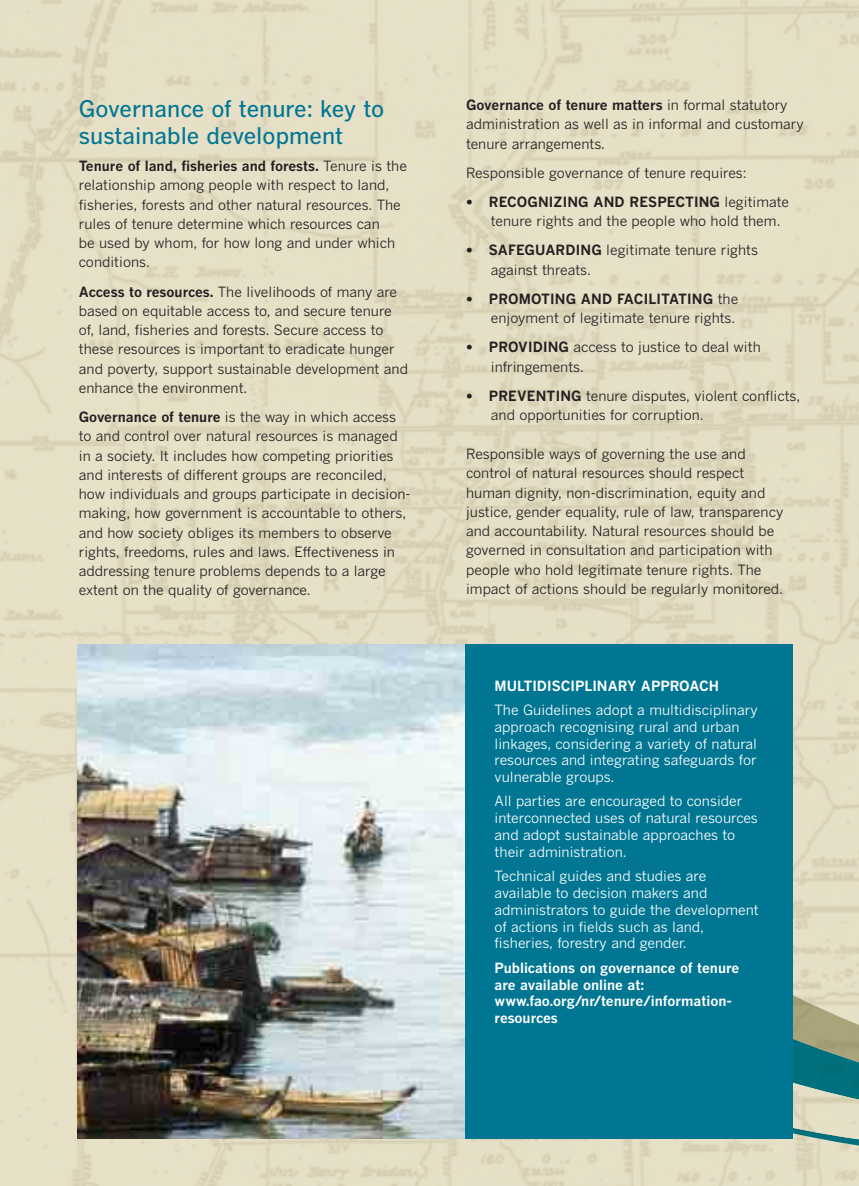
<style>
.page{position:relative;width:859px;height:1186px;background:#fff}
.page>*{position:absolute;margin:0;border:0;box-sizing:border-box;transform-origin:0 0}
.t1{font:500 22.75px/27.3px "Benton Gothic";color:#007693}
.t2{font:14px/19.2px "Benton Gothic";color:#231f20}
.t3{font:14px/16.8px "Benton Gothic";color:#fff}
.t4{font:700 14px/16.8px "Benton Gothic";color:#fff}
.s1{font-weight:700}
</style>
<div class="page">
<img style="left:0;top:0;width:858px;height:929px">
<img style="left:0;top:929px;width:616px;height:256px">
<img style="left:570px;top:1138px;width:288px;height:8px">
<img style="left:792px;top:920px;width:66px;height:80px">
<img style="left:571px;top:1000px;width:287px;height:140px">
<div style="left:464px;top:644px;width:328px;height:494px;background:#007693"></div>
<img style="left:78px;top:644px;width:386px;height:494px">
<h1 class="t1" style="left:79px;top:97px;width:307px">Governance of tenure: key to sustainable development</h1>
<p class="t2" style="left:79px;top:157px;width:329px"><span class="s1">Tenure of land, fisheries and forests.</span> Tenure is the relationship among people with respect to land, fisheries, forests and other natural resources. The rules of tenure determine which resources can<br>be used by whom, for how long and under which conditions.</p>
<p class="t2" style="left:79px;top:283px;width:330px"><span class="s1">Access to resources.</span> The livelihoods of many are based on equitable access to, and secure tenure of, land, fisheries and forests. Secure access to these resources is important to eradicate hunger and poverty, support sustainable development and enhance the environment.</p>
<p class="t2" style="left:79px;top:408px;width:333px"><span class="s1">Governance of tenure</span> is the way in which access to and control over natural resources is managed in a society. It includes how competing priorities and interests of different groups are reconciled, how individuals and groups participate in decision&shy;making, how government is accountable to others, and how society obliges its members to observe rights, freedoms, rules and laws. Effectiveness in addressing tenure problems depends to a large extent on the quality of governance.</p>
<p class="t2" style="left:466px;top:97px;width:339px"><span class="s1">Governance of tenure matters</span> in formal statutory administration as well as in informal and customary tenure arrangements.</p>
<p class="t2" style="left:466px;top:164px;width:282px">Responsible governance of tenure requires:</p>
<p class="t2" style="left:491px;top:193px;width:299px;text-indent:-25px"><span class="s1">• RECOGNIZING AND RESPECTING</span> legitimate tenure rights and the people who hold them.</p>
<p class="t2" style="left:491px;top:242px;width:268px;text-indent:-25px"><span class="s1">• SAFEGUARDING</span> legitimate tenure rights against threats.</p>
<p class="t2" style="left:466px;top:290px;width:274px;text-align:right"><span class="s1">• PROMOTING AND FACILITATING</span> the enjoyment of legitimate tenure rights.</p>
<p class="t2" style="left:491px;top:339px;width:271px;text-indent:-25px"><span class="s1">• PROVIDING</span> access to justice to deal with infringements.</p>
<p class="t2" style="left:491px;top:387px;width:311px;text-indent:-25px"><span class="s1">• PREVENTING</span> tenure disputes, violent conflicts, and opportunities for corruption.</p>
<p class="t2" style="left:466px;top:445px;width:319px">Responsible ways of governing the use and control of natural resources should respect human dignity, non-discrimination, equity and justice, gender equality, rule of law, transparency and accountability. Natural resources should be governed in consultation and participation with people who hold legitimate tenure rights. The impact of actions should be regularly monitored.</p>
<p class="t4" style="left:494px;top:678px;width:226px">MULTIDISCIPLINARY APPROACH</p>
<p class="t3" style="left:494px;top:702px;width:264px">The Guidelines adopt a multidisciplinary approach recognising rural and urban linkages, considering a variety of natural resources and integrating safeguards for vulnerable groups.</p>
<p class="t3" style="left:494px;top:794px;width:265px">All parties are encouraged to consider interconnected uses of natural resources and adopt sustainable approaches to their administration.</p>
<p class="t3" style="left:494px;top:868px;width:266px">Technical guides and studies are available to decision makers and administrators to guide the development of actions in fields such as land, fisheries, forestry and gender.</p>
<p class="t4" style="left:494px;top:960px;width:246px">Publications on governance of tenure are available online at: www.fao.org/nr/tenure/information&shy;resources</p>
</div>
